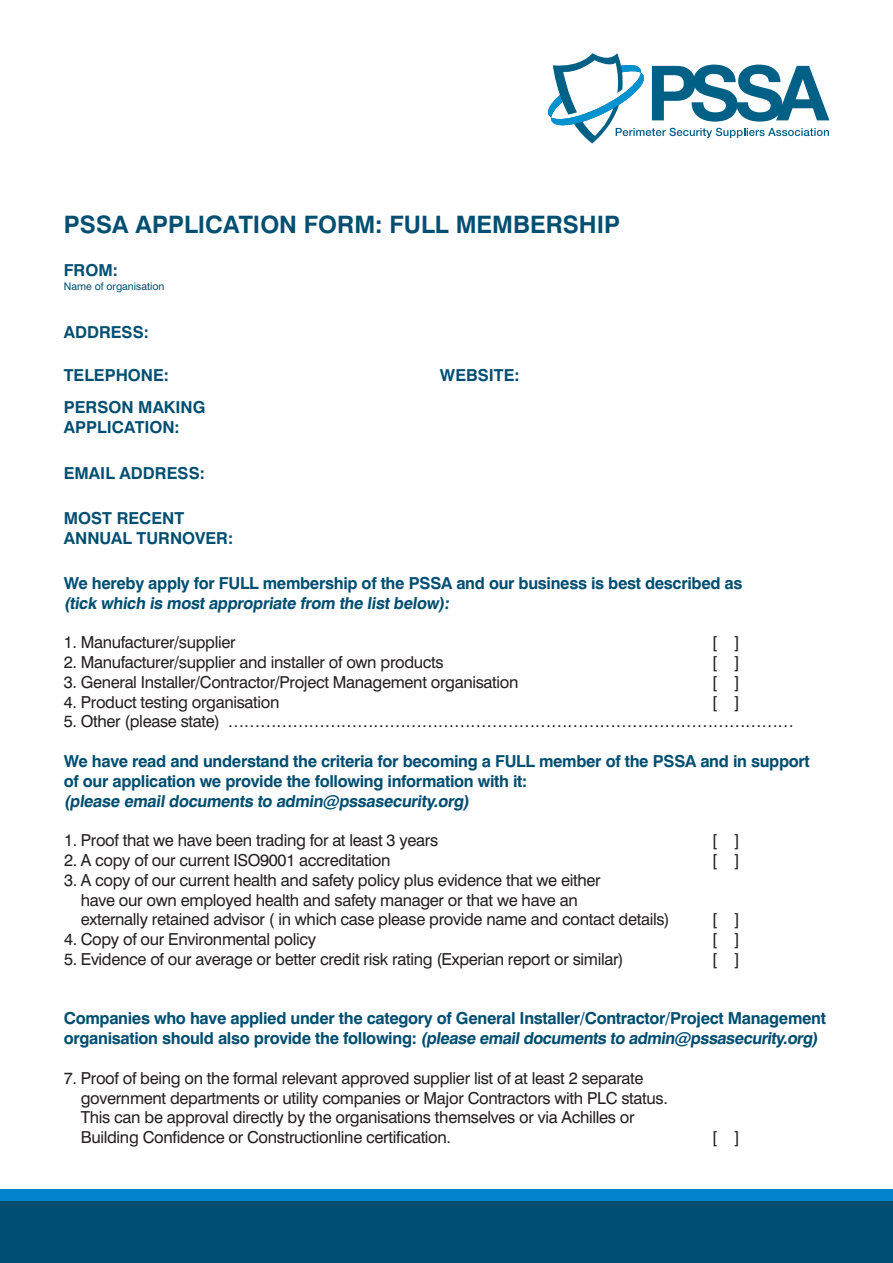
<style>
.page{position:relative;width:893px;height:1263px;background:#fff}
.page>*{position:absolute;margin:0;border:0;box-sizing:border-box;transform-origin:0 0}
.t1{font:700 24px "Swiss 721 BT";color:#004e71}
.t2{font:16.5px/19.8px "Swiss 721 BT";letter-spacing:-.02em;color:#231f20}
.t3{font:700 16.5px/19.8px "Swiss 721 BT";letter-spacing:-.02em;color:#004e71}
.t4{font:700 16.5px/19.8px "Swiss 721 BT";color:#004e71}
.t5{font:10.5px "Swiss 721 BT";color:#004e71}
</style>
<div class="page">
<div style="left:0;top:1189px;width:893px;height:21px;background:#0083ca"></div>
<svg style="left:548px;top:53px;width:281px;height:90px"></svg>
<div style="left:0;top:1202px;width:893px;height:61px;background:#004e71"></div>
<h1 class="t1" style="left:64px;top:210px;width:558px">PSSA APPLICATION FORM: FULL MEMBERSHIP</h1>
<p class="t3" style="left:64px;top:260px;width:56px">FROM:</p>
<p class="t5" style="left:64px;top:280px;width:102px">Name of organisation</p>
<p class="t4" style="left:64px;top:322px;width:87px">ADDRESS:</p>
<p class="t4" style="left:64px;top:365px;width:107px">TELEPHONE:</p>
<p class="t4" style="left:440px;top:365px;width:81px">WEBSITE:</p>
<p class="t4" style="left:64px;top:398px;width:143px">PERSON MAKING<br>APPLICATION:</p>
<p class="t4" style="left:64px;top:463px;width:143px">EMAIL ADDRESS:</p>
<p class="t4" style="left:64px;top:508px;width:171px">MOST RECENT<br>ANNUAL TURNOVER:</p>
<p class="t3" style="left:64px;top:573px;width:680px">We hereby apply for FULL membership of the PSSA and our business is best described as (tick which is most appropriate from the list below):</p>
<p class="t2" style="left:64px;top:632px;width:173px">1. Manufacturer/supplier</p>
<p class="t2" style="left:712px;top:632px;width:30px">[ ]</p>
<p class="t2" style="left:64px;top:652px;width:381px">2. Manufacturer/supplier and installer of own products</p>
<p class="t2" style="left:712px;top:652px;width:30px">[ ]</p>
<p class="t2" style="left:64px;top:672px;width:456px">3. General Installer/Contractor/Project Management organisation</p>
<p class="t2" style="left:712px;top:672px;width:30px">[ ]</p>
<p class="t2" style="left:64px;top:692px;width:217px">4. Product testing organisation</p>
<p class="t2" style="left:712px;top:692px;width:30px">[ ]</p>
<p class="t2" style="left:64px;top:711px;width:732px">5. Other (please state) ……………………………………………………………………………………………</p>
<p class="t3" style="left:64px;top:751px;width:747px">We have read and understand the criteria for becoming a FULL member of the PSSA and in support of our application we provide the following information with it:<br>(please email documents to admin@pssasecurity.org)</p>
<p class="t2" style="left:712px;top:830px;width:30px">[ ] [ ]</p>
<p class="t2" style="left:64px;top:830px;width:376px">1. Proof that we have been trading for at least 3 years</p>
<p class="t2" style="left:64px;top:850px;width:328px">2. A copy of our current ISO9001 accreditation</p>
<p class="t2" style="left:81px;top:870px;width:590px;text-indent:-17px">3. A copy of our current health and safety policy plus evidence that we either<br>have our own employed health and safety manager or that we have an<br>externally retained advisor ( in which case please provide name and contact details)</p>
<p class="t2" style="left:64px;top:929px;width:254px">4. Copy of our Environmental policy</p>
<p class="t2" style="left:64px;top:949px;width:561px">5. Evidence of our average or better credit risk rating (Experian report or similar)</p>
<p class="t2" style="left:712px;top:909px;width:30px;text-align:justify">[ ] [ ] [ ]</p>
<p class="t3" style="left:64px;top:1008px;width:764px">Companies who have applied under the category of General Installer/Contractor/Project Management o rg a n i sat i o n s h o u l d a l so p rovi d e t h e fo l l ow i n g : (please emaildocuments to admin@pssasecurity.org)</p>
<p class="t2" style="left:81px;top:1068px;width:589px;text-indent:-17px">7. Proof of being on the formal relevant approved supplier list of at least 2 separate government departments or utility companies or Major Contractors with PLC status.<br>This can be approval directly by the organisations themselves or via Achilles or Building Confidence or Constructionline certification.</p>
<p class="t2" style="left:712px;top:1127px;width:30px">[ ]</p>
</div>
